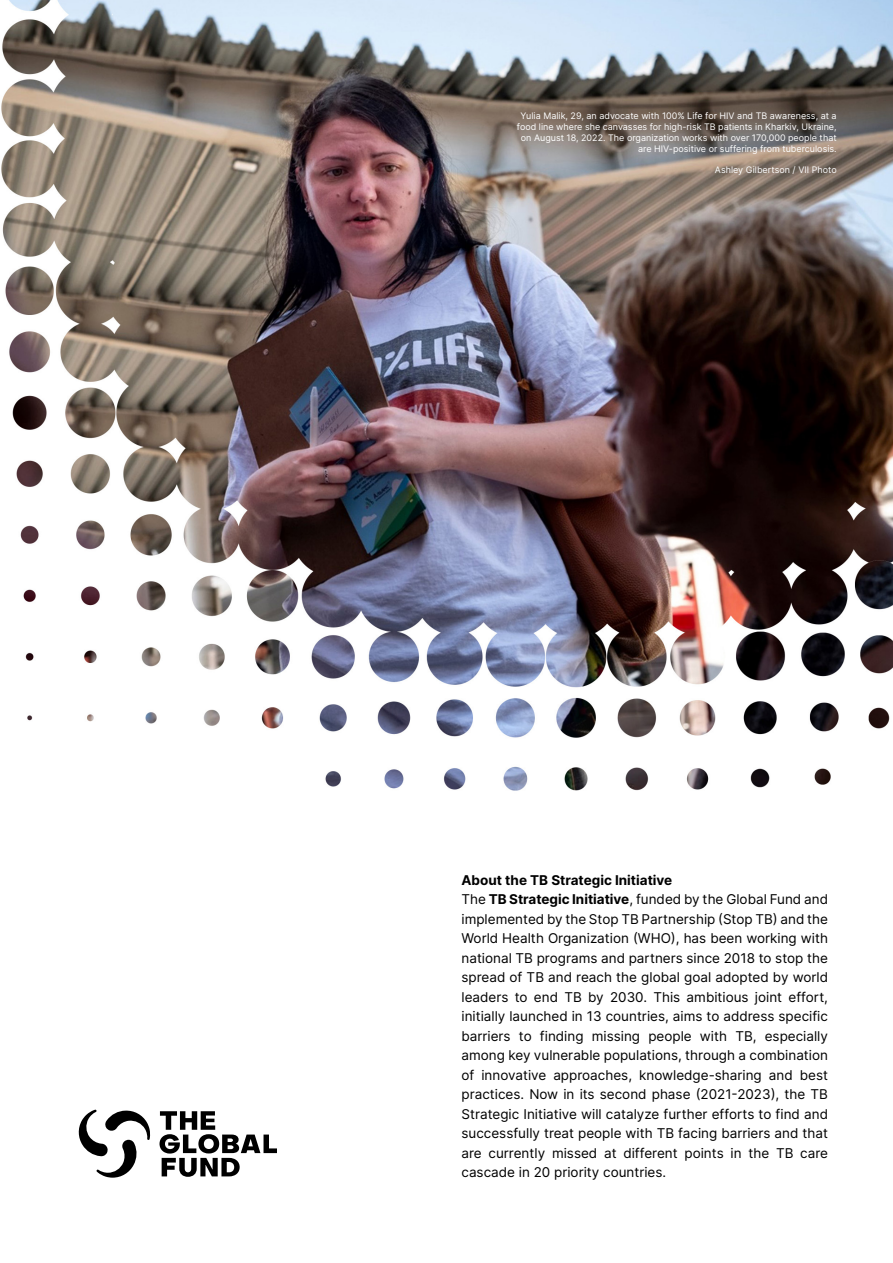
<style>
.page{position:relative;width:893px;height:1263px;background:#fff}
.page>*{position:absolute;margin:0;border:0;box-sizing:border-box;transform-origin:0 0}
.t1{font:13.5px/19.5px "Inter";color:#000;text-align:justify}
.t2{font:700 13.5px "Inter";color:#000}
.t3{font:9px/10.8px "Inter";color:#fff;text-align:right}
.s1{font-weight:700}
</style>
<div class="page">
<img style="left:1px;top:0;width:892px;height:1147px">
<svg style="left:77px;top:1109px;width:73px;height:69px"></svg>
<svg style="left:160px;top:1111px;width:117px;height:66px"></svg>
<p class="t3" style="left:517px;top:110px;width:321px">Yulia Malik, 29, an advocate with 100% Life for HIV and TB awareness, at a food line where she canvasses for high-risk TB patients in Kharkiv, Ukraine, on August 18, 2022. The organization works with over 170,000 people that are HIV-positive or suffering from tuberculosis.</p>
<p class="t3" style="left:715px;top:164px;width:123px">Ashley Gilbertson / VII Photo</p>
<p class="t2" style="left:461px;top:870px;width:212px">About the TB Strategic Initiative</p>
<p class="t1" style="left:461px;top:889px;width:368px">The <span class="s1">TB Strategic Initiative</span>, funded by the Global Fund and implemented by the Stop TB Partnership (Stop TB) and the World Health Organization (WHO), has been working with national TB programs and partners since 2018 to stop the spread of TB and reach the global goal adopted by world leaders to end TB by 2030. This ambitious joint effort, initially launched in 13 countries, aims to address specific barriers to finding missing people with TB, especially among key vulnerable populations, through a combination of innovative approaches, knowledge-sharing and best practices. Now in its second phase (2021-2023), the TB Strategic Initiative will catalyze further efforts to find and successfully treat people with TB facing barriers and that are currently missed at different points in the TB care cascade in 20 priority countries.</p>
</div>
